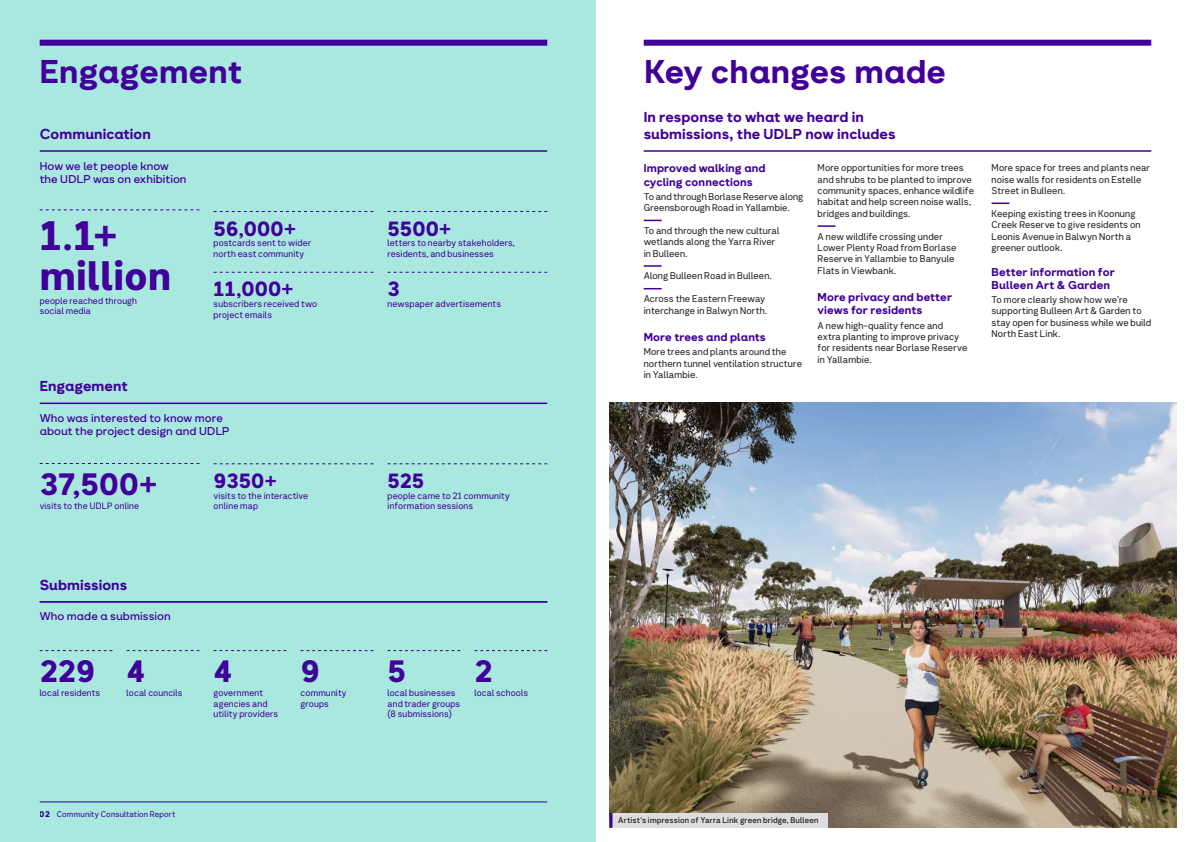
<style>
.page{position:relative;width:1191px;height:842px;background:#fff}
.page>*{position:absolute;margin:0;border:0;box-sizing:border-box;transform-origin:0 0}
.t1{font:40px/40px "Network Sans 2019 Heavy";color:#400099}
.t2{font:800 32px "Network Neo";letter-spacing:.005em;color:#400099}
.t3{font:30px "Network Sans 2019 Heavy";letter-spacing:-.005em;color:#400099}
.t4{font:20px "Network Sans 2019 Heavy";color:#400099}
.t5{font:800 14px "Network Neo";color:#400099}
.t6{font:800 11px/13.2px "Network Neo";letter-spacing:.005em;color:#400099}
.t7{font:500 11px/13.2px "Network Neo";letter-spacing:.005em;color:#400099}
.t8{font:9.5px/11.4px "Network Sans 2019 Regular";letter-spacing:.01em;color:#231f20}
.t9{font:9px/10.8px "Network Sans 2019 Regular";letter-spacing:.015em;color:#400099}
.t10{font:8px "Network Sans 2019 Medium";letter-spacing:.02em;color:#231f20}
.t11{font:8px "Network Sans 2019 Regular";letter-spacing:.02em;color:#400099}
.s1{font-family:"Network Sans 2019 Heavy"}
</style>
<div class="page">
<div style="left:0;top:0;width:595px;height:842px;background:#a8e8df"></div>
<hr style="left:40px;top:150px;width:507px;height:2px;background:#400099">
<hr style="left:40px;top:403px;width:507px;height:1px;background:#400099">
<hr style="left:40px;top:601px;width:507px;height:1px;background:#400099">
<hr style="left:643px;top:150px;width:508px;height:2px;background:#400099">
<svg style="left:40px;top:209px;width:159px;height:1px"></svg>
<svg style="left:40px;top:463px;width:159px;height:1px"></svg>
<svg style="left:127px;top:650px;width:72px;height:1px"></svg>
<svg style="left:214px;top:650px;width:72px;height:1px"></svg>
<svg style="left:214px;top:211px;width:159px;height:1px"></svg>
<svg style="left:214px;top:272px;width:159px;height:1px"></svg>
<svg style="left:214px;top:463px;width:159px;height:1px"></svg>
<svg style="left:300px;top:650px;width:73px;height:1px"></svg>
<svg style="left:387px;top:650px;width:73px;height:1px"></svg>
<svg style="left:387px;top:211px;width:160px;height:1px"></svg>
<svg style="left:387px;top:272px;width:160px;height:1px"></svg>
<svg style="left:387px;top:463px;width:160px;height:1px"></svg>
<svg style="left:474px;top:650px;width:73px;height:1px"></svg>
<svg style="left:40px;top:650px;width:72px;height:1px"></svg>
<div style="left:40px;top:40px;width:507px;height:6px;background:#400099"></div>
<div style="left:643px;top:40px;width:508px;height:6px;background:#400099"></div>
<img style="left:609px;top:403px;width:567px;height:425px">
<hr style="left:40px;top:801px;width:507px;height:1px;background:#400099">
<svg style="left:643px;top:220px;width:18px;height:1px"></svg>
<svg style="left:643px;top:265px;width:18px;height:2px"></svg>
<svg style="left:643px;top:288px;width:18px;height:1px"></svg>
<svg style="left:817px;top:225px;width:18px;height:2px"></svg>
<svg style="left:991px;top:203px;width:18px;height:1px"></svg>
<div style="left:609px;top:813px;width:218px;height:15px;background:#dcddde"></div>
<hr style="left:609px;top:813px;width:3px;height:15px;background:#400099">
<h2 class="t2" style="left:40px;top:50px;width:204px">Engagement</h2>
<h2 class="t2" style="left:644px;top:50px;width:303px">Key changes made</h2>
<h3 class="t5" style="left:643px;top:108px;width:222px">In response to what we heard in</h3>
<h3 class="t5" style="left:40px;top:124px;width:113px">Communication</h3>
<h3 class="t5" style="left:643px;top:124px;width:253px">submissions, the UDLP now includes</h3>
<p class="t7" style="left:40px;top:160px;width:148px">How we let people know the UDLP was on exhibition</p>
<h1 class="t1" style="left:40px;top:214px;width:133px">1.1+ million</h1>
<p class="t9" style="left:40px;top:294px;width:99px">people reached through social media</p>
<h3 class="t4" style="left:214px;top:211px;width:84px">56,000+</h3>
<p class="t9" style="left:214px;top:237px;width:99px">postcards sent to wider north east community</p>
<h3 class="t4" style="left:214px;top:272px;width:82px">11,000+</h3>
<p class="t9" style="left:214px;top:298px;width:105px">subscribers received two project emails</p>
<h3 class="t4" style="left:387px;top:211px;width:66px">5500+</h3>
<p class="t9" style="left:387px;top:237px;width:129px">letters to nearby stakeholders, residents, and businesses</p>
<h3 class="t4" style="left:387px;top:272px;width:14px">3</h3>
<p class="t9" style="left:387px;top:298px;width:115px">newspaper advertisements</p>
<p class="t6" style="left:643px;top:163px;width:123px">Improved walking and cycling connections</p>
<p class="t8" style="left:643px;top:190px;width:161px">To and through Borlase Reserve along<br>Greensborough Road in Yallambie.</p>
<p class="t8" style="left:643px;top:224px;width:137px">To and through the new cultural wetlands along the Yarra River in Bulleen.</p>
<p class="t8" style="left:643px;top:270px;width:129px">Along Bulleen Road in Bulleen.</p>
<p class="t8" style="left:643px;top:293px;width:125px">Across the Eastern Freeway interchange in Balwyn North.</p>
<p class="t6" style="left:643px;top:331px;width:124px">More trees and plants</p>
<p class="t8" style="left:643px;top:346px;width:160px">More trees and plants around the northern tunnel ventilation structure in Yallambie.</p>
<p class="t8" style="left:817px;top:162px;width:158px">More opportunities for more trees and shrubs to be planted to improve community spaces, enhance wildlife habitat and help screen noise walls, bridges and buildings.</p>
<p class="t8" style="left:817px;top:230px;width:140px">A new wildlife crossing under<br>Lower Plenty Road from Borlase<br>Reserve in Yallambie to Banyule<br>Flats in Viewbank.</p>
<p class="t6" style="left:817px;top:292px;width:136px">More privacy and better views for residents</p>
<p class="t8" style="left:817px;top:319px;width:151px">A new high-quality fence and extra planting to improve privacy for residents near Borlase Reserve in Yallambie.</p>
<h3 class="t5" style="left:40px;top:377px;width:89px">Engagement</h3>
<p class="t7" style="left:40px;top:412px;width:191px">Who was interested to know more about the project design and UDLP</p>
<h3 class="t3" style="left:40px;top:458px;width:119px">37,500+</h3>
<p class="t9" style="left:40px;top:500px;width:101px">visits to the UDLP online</p>
<h3 class="t4" style="left:214px;top:463px;width:65px">9350+</h3>
<p class="t9" style="left:214px;top:490px;width:96px">visits to the interactive online map</p>
<h3 class="t4" style="left:387px;top:463px;width:38px">525</h3>
<p class="t9" style="left:387px;top:490px;width:124px">people came to 21 community information sessions</p>
<p class="t8" style="left:991px;top:162px;width:160px">More space for trees and plants near noise walls for residents on Estelle<br>Street in Bulleen.</p>
<p class="t8" style="left:991px;top:207px;width:151px">Keeping existing trees in Koonung<br>Creek Reserve to give residents on<br>Leonis Avenue in Balwyn North a greener outlook.</p>
<p class="t6" style="left:991px;top:266px;width:125px">Better information for<br>Bulleen Art &amp; Garden</p>
<p class="t8" style="left:991px;top:293px;width:161px">To more clearly show how we’re supporting Bulleen Art &amp; Garden to stay open for business while we build<br>North East Link.</p>
<h3 class="t5" style="left:40px;top:575px;width:89px">Submissions</h3>
<p class="t7" style="left:40px;top:610px;width:132px">Who made a submission</p>
<h3 class="t3" style="left:40px;top:645px;width:57px">229</h3>
<p class="t9" style="left:40px;top:687px;width:62px">local residents</p>
<h3 class="t3" style="left:127px;top:645px;width:21px">4</h3>
<p class="t9" style="left:127px;top:687px;width:57px">local councils</p>
<h3 class="t3" style="left:214px;top:645px;width:21px">4</h3>
<p class="t9" style="left:214px;top:687px;width:66px">government agencies and utility providers</p>
<h3 class="t3" style="left:300px;top:645px;width:21px">9</h3>
<p class="t9" style="left:300px;top:687px;width:48px">community groups</p>
<h3 class="t3" style="left:387px;top:645px;width:20px">5</h3>
<p class="t9" style="left:387px;top:687px;width:74px">local businesses and trader groups (8 submissions)</p>
<h3 class="t3" style="left:474px;top:645px;width:20px">2</h3>
<p class="t9" style="left:474px;top:687px;width:55px">local schools</p>
<p class="t11" style="left:40px;top:807px;width:137px"><span class="s1">02</span> Community Consultation Report</p>
<p class="t10" style="left:618px;top:813px;width:202px">Artist’s impression of Yarra Link green bridge, Bulleen</p>
</div>
